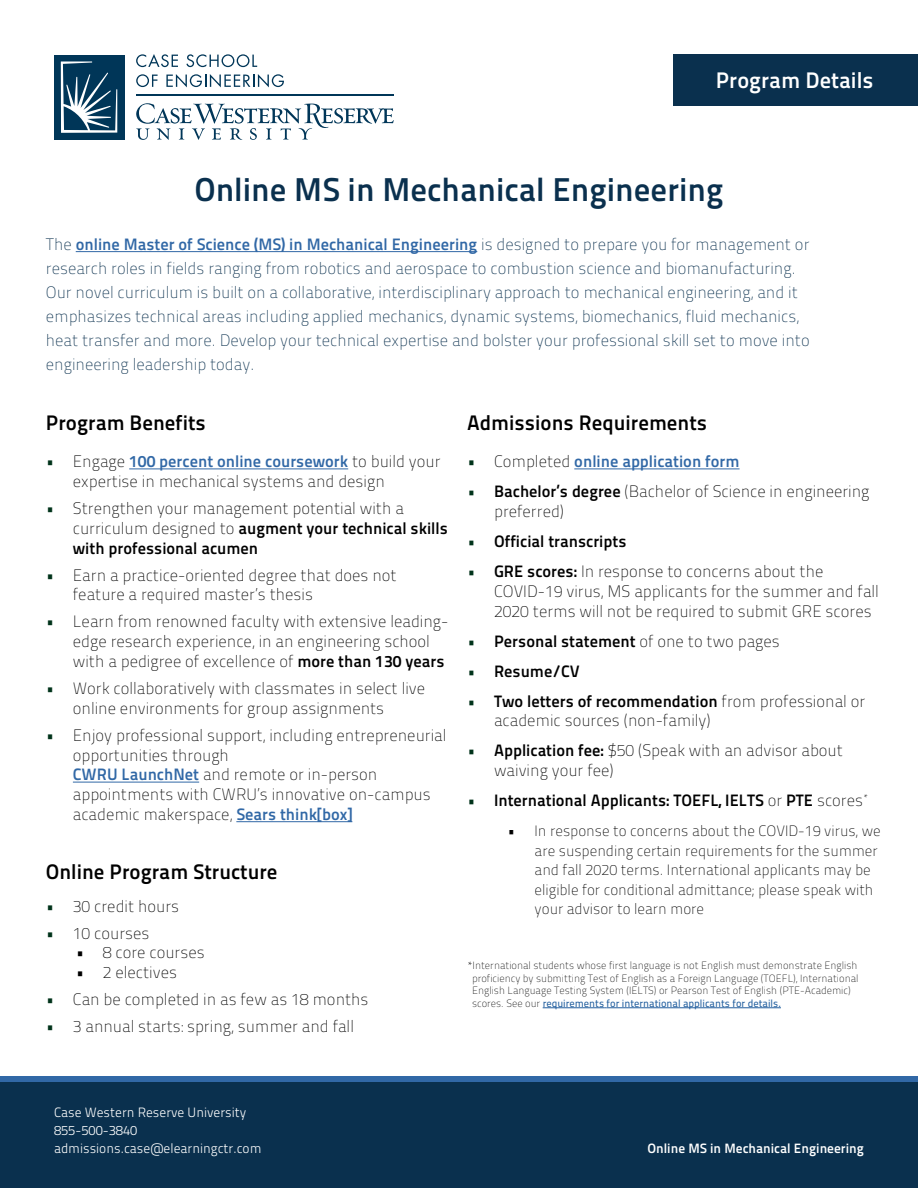
<style>
.page{position:relative;width:918px;height:1188px;background:#fff}
.page>*{position:absolute;margin:0;border:0;box-sizing:border-box;transform-origin:0 0}
.t1{font:33px "Titillium Maps 26 L 750 wt";color:#0a304e}
.t2{font:22.5px "Titillium Maps 26 L 750 wt";color:#fff}
.t3{font:21px "Titillium Maps 26 L 750 wt";color:#000}
.t4{font:16.5px/19.8px "Titillium Maps 26 L 1 wt";color:#000}
.t5{font:16.5px/24px "Titillium Maps 26 L 1 wt";color:#0a304e}
.t6{font:16.5px/19.8px "Titillium Maps 26 L 750 wt";color:#000}
.t7{font:16.5px "Titillium Maps 26 L 750 wt";color:#3168a6}
.t8{font:15px/19.5px "Titillium Maps 26 L 1 wt";color:#000}
.t9{font:13.5px/18px "Titillium Maps 26 L 250 wt";color:#fff}
.t10{font:13.5px "Titillium Maps 26 L 750 wt";color:#fff}
.t11{font:10.5px/12.6px "Titillium Maps 26 L 1 wt";color:#000;text-align:center}
.t12{font:10.5px "Titillium Maps 26 L 500 wt";color:#215e9e}
.s1{font-family:"Titillium Maps 26 L 1 wt";color:#0a304e}
.s2{font-family:"Titillium Maps 26 L 1 wt";color:#00331a}
.s3{font-family:"Titillium Maps 26 L 1 wt";color:#000}
.s4{color:#00331a}
.s5{font-family:"Titillium Maps 26 L 1 wt"}
.s6{font-family:"Titillium Maps 26 L 750 wt"}
.s7{font-family:"Titillium Maps 26 L 750 wt";color:#3168a6}
.s8{font-family:"Titillium Maps 26 L 750 wt";color:#00331a}
</style>
<div class="page">
<div style="left:0;top:1082px;width:918px;height:106px;background:#0a304e"></div>
<div style="left:673px;top:54px;width:245px;height:51px;background:#0a304e"></div>
<svg style="left:136px;top:54px;width:42px;height:13px"></svg>
<svg style="left:186px;top:54px;width:71px;height:13px"></svg>
<svg style="left:136px;top:74px;width:22px;height:13px"></svg>
<svg style="left:166px;top:74px;width:118px;height:13px"></svg>
<svg style="left:136px;top:103px;width:258px;height:37px"></svg>
<hr style="left:136px;top:95px;width:257px;height:1px;background:#003658">
<div style="left:54px;top:55px;width:70px;height:85px;background:#003658"></div>
<svg style="left:61px;top:61px;width:56px;height:72px"></svg>
<div style="left:0;top:1076px;width:918px;height:6px;background:#3168a6"></div>
<hr style="left:76px;top:251px;width:401px;height:1px;background:#3168a6">
<hr style="left:129px;top:469px;width:219px;height:1px;background:#3168a6">
<hr style="left:73px;top:782px;width:126px;height:1px;background:#3168a6">
<hr style="left:236px;top:821px;width:116px;height:1px;background:#3168a6">
<hr style="left:574px;top:469px;width:166px;height:1px;background:#3168a6">
<hr style="left:543px;top:1008px;width:61px;height:1px;background:#215e9e">
<hr style="left:607px;top:1008px;width:174px;height:1px;background:#215e9e">
<h2 class="t2" style="left:716px;top:63px;width:159px">Program Details</h2>
<h1 class="t1" style="left:194px;top:164px;width:531px">Online MS in Mechanical Engineering</h1>
<p class="t7" style="left:46px;top:232px;width:765px"><span class="s1">The</span> online Master of Science (MS) in Mechanical Engineering <span class="s1">is designed to prepare you for management or</span></p>
<p class="t5" style="left:46px;top:255px;width:765px">research roles in fields ranging from robotics and aerospace to combustion science and biomanufacturing.<br>Our novel curriculum is built on a collaborative, interdisciplinary approach to mechanical engineering, and it emphasizes technical areas including applied mechanics, dynamic systems, biomechanics, fluid mechanics, heat transfer and more. Develop your technical expertise and bolster your professional skill set to move into engineering leadership today.</p>
<p class="t3" style="left:46px;top:406px;width:161px">Program Benefits</p>
<p class="t7" style="left:46px;top:449px;width:396px"><span class="s2">•</span> <span class="s3">Engage</span> 100 percent online coursework <span class="s3">to build your</span></p>
<p class="t4" style="left:73px;top:471px;width:313px">expertise in mechanical systems and design</p>
<p class="t4" style="left:46px;top:498px;width:359px"><span class="s4">•</span> Strengthen your management potential with a</p>
<p class="t6" style="left:73px;top:517px;width:376px"><span class="s5">curriculum designed to</span> augment your technical skills with professional acumen</p>
<p class="t4" style="left:73px;top:564px;width:325px;text-indent:-27px"><span class="s4">•</span> Earn a practice-oriented degree that does not feature a required master’s thesis</p>
<p class="t4" style="left:73px;top:611px;width:377px;text-indent:-27px"><span class="s4">•</span> Learn from renowned faculty with extensive leading&shy;edge research experience, in an engineering school with a pedigree of excellence of <span class="s6">more than 130 years</span></p>
<p class="t4" style="left:73px;top:678px;width:354px;text-indent:-27px"><span class="s4">•</span> Work collaboratively with classmates in select live online environments for group assignments</p>
<p class="t4" style="left:73px;top:724px;width:375px;text-indent:-27px"><span class="s4">•</span> Enjoy professional support, including entrepreneurial opportunities through<br><span class="s7">CWRU LaunchNet</span> and remote or in-person appointments with CWRU’s innovative on-campus academic makerspace, <span class="s7">Sears think[box]</span></p>
<p class="t3" style="left:46px;top:855px;width:233px">Online Program Structure</p>
<p class="t4" style="left:46px;top:895px;width:135px"><span class="s4">•</span> 30 credit hours</p>
<p class="t4" style="left:46px;top:922px;width:105px"><span class="s4">•</span> 10 courses</p>
<p class="t4" style="left:76px;top:942px;width:130px">• 8 core courses</p>
<p class="t4" style="left:76px;top:962px;width:103px">• 2 electives</p>
<p class="t4" style="left:46px;top:989px;width:324px"><span class="s4">•</span> Can be completed in as few as 18 months</p>
<p class="t4" style="left:46px;top:1016px;width:310px"><span class="s4">•</span> 3 annual starts: spring, summer and fall</p>
<p class="t3" style="left:467px;top:406px;width:242px">Admissions Requirements</p>
<p class="t7" style="left:467px;top:449px;width:274px"><span class="s2">•</span> <span class="s3">Completed</span> online application form</p>
<p class="t4" style="left:494px;top:481px;width:377px;text-indent:-27px"><span class="s8">•</span> <span class="s6">Bachelor’s degree</span> (Bachelor of Science in engineering preferred)</p>
<p class="t6" style="left:467px;top:530px;width:161px"><span class="s4">•</span> Official transcripts</p>
<p class="t4" style="left:494px;top:561px;width:386px;text-indent:-27px"><span class="s8">•</span> <span class="s6">GRE scores:</span> In response to concerns about the<br>COVID-19 virus, MS applicants for the summer and fall<br>2020 terms will not be required to submit GRE scores</p>
<p class="t6" style="left:467px;top:630px;width:314px"><span class="s4">•</span> Personal statement <span class="s5">of one to two pages</span></p>
<p class="t6" style="left:467px;top:660px;width:114px"><span class="s4">•</span> Resume/CV</p>
<p class="t6" style="left:467px;top:690px;width:400px"><span class="s4">•</span> Two letters of recommendation <span class="s5">from professional or</span></p>
<p class="t4" style="left:494px;top:710px;width:218px">academic sources (non-family)</p>
<p class="t4" style="left:494px;top:740px;width:350px;text-indent:-27px"><span class="s8">•</span> <span class="s6">Application fee:</span> $50 (Speak with an advisor about waiving your fee)</p>
<p class="t6" style="left:467px;top:790px;width:403px"><span class="s4">•</span> International Applicants: TOEFL, IELTS <span class="s5">or</span> PTE <span class="s5">scores</span><sup>*</sup></p>
<p class="t8" style="left:535px;top:821px;width:348px;text-indent:-27px">• In response to concerns about the COVID-19 virus, we are suspending certain requirements for the summer and fall 2020 terms. International applicants may be eligible for conditional admittance; please speak with your advisor to learn more</p>
<p class="t11" style="left:467px;top:958px;width:393px">*International students whose first language is not English must demonstrate English proficiency by submitting Test of English as a Foreign Language (TOEFL), International<br>English Language Testing System (IELTS) or Pearson Test of English (PTE-Academic)</p>
<p class="t12" style="left:472px;top:995px;width:310px"><span class="s3">scores. See our</span> requirements for international applicants for details.</p>
<p class="t9" style="left:54px;top:1103px;width:209px">Case Western Reserve University<br>855-500-3840 admissions.case@elearningctr.com</p>
<p class="t10" style="left:647px;top:1138px;width:218px">Online MS in Mechanical Engineering</p>
</div>
